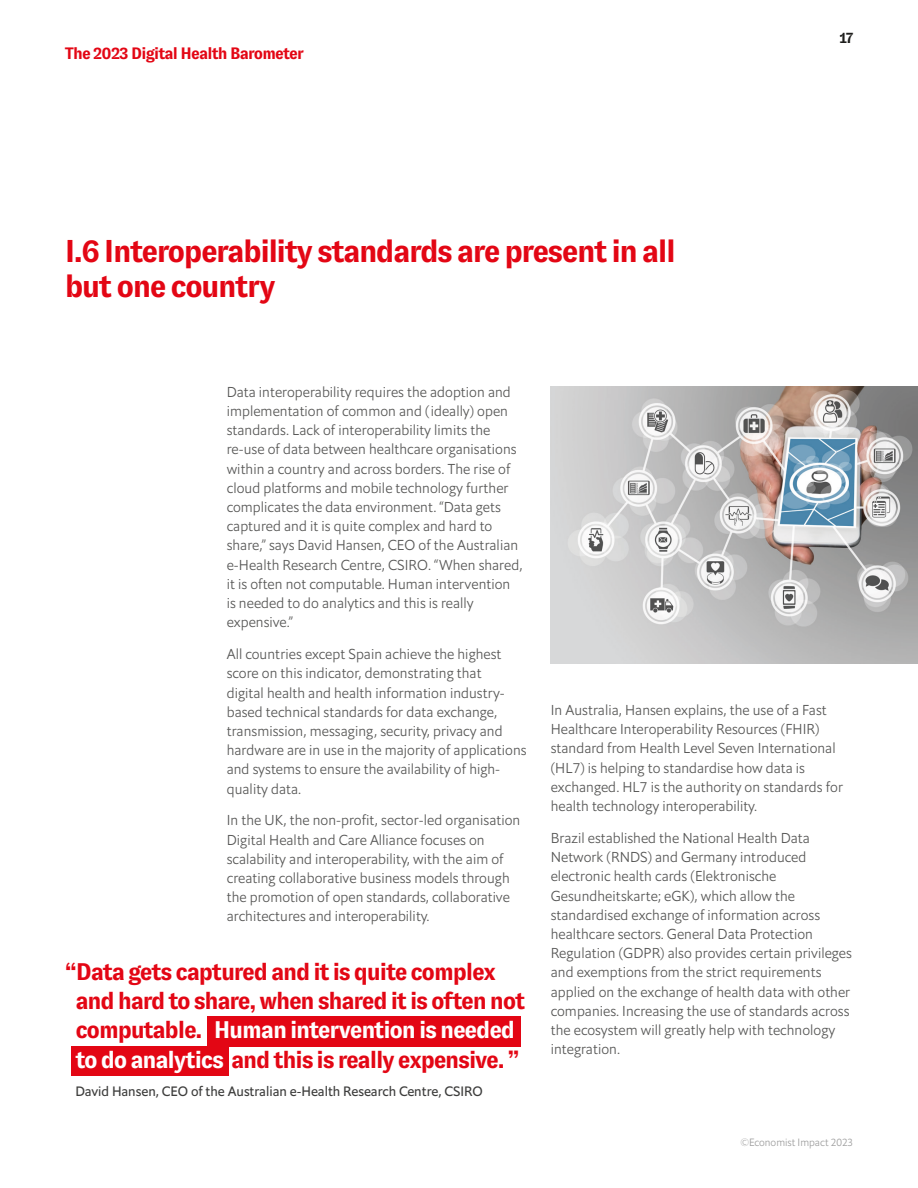
<style>
.page{position:relative;width:918px;height:1188px;background:#fff}
.page>*{position:absolute;margin:0;border:0;box-sizing:border-box;transform-origin:0 0}
._1__Header{font:700 31.5px/34.7px "GT Zirkon";letter-spacing:-.05em;color:#e30614}
._3__Quote{font:700 24px/29.2px "GT Zirkon";letter-spacing:-.05em;color:#e30614}
.t1{font:700 16.5px "GT Zirkon";letter-spacing:-.05em;color:#e30614}
.t2{font:700 15px "GT Zirkon";color:#1d1d1b}
._4__Body_text{font:14.25px/19.2px "Econ Sans Lig";letter-spacing:.005em;color:#575756}
._4__Quote_author{font:13.5px "Econ Sans Reg";color:#3d3d3c}
.t3{font:10.5px "Econ Sans Lig";color:#9d9d9d}
.s1{color:#fff}
</style>
<div class="page">
<div style="left:71px;top:1046px;width:157px;height:30px;background:#e30614"></div>
<div style="left:207px;top:1016px;width:314px;height:30px;background:#e30614"></div>
<img style="left:551px;top:386px;width:367px;height:278px">
<p class="t1" style="left:65px;top:44px;width:241px">The 2023 Digital Health Barometer</p>
<p class="_1__Header" style="left:65px;top:234px;width:613px">I.6 Interoperability standards are present in all but one country</p>
<p class="t2" style="left:839px;top:29px;width:15px">17</p>
<p class="_4__Body_text" style="left:227px;top:382px;width:297px">Data interoperability requires the adoption and implementation of common and (ideally) open standards. Lack of interoperability limits the re-use of data between healthcare organisations within a country and across borders. The rise of cloud platforms and mobile technology further complicates the data environment. “Data gets captured and it is quite complex and hard to share,” says David Hansen, CEO of the Australian e-Health Research Centre, CSIRO. “When shared, it is often not computable. Human intervention is needed to do analytics and this is really expensive.”</p>
<p class="_4__Body_text" style="left:227px;top:644px;width:301px">All countries except Spain achieve the highest score on this indicator, demonstrating that<br>digital health and health information industry&shy;based technical standards for data exchange, transmission, messaging, security, privacy and hardware are in use in the majority of applications and systems to ensure the availability of high&shy;quality data.</p>
<p class="_4__Body_text" style="left:227px;top:811px;width:295px">In the UK, the non-profit, sector-led organisation Digital Health and Care Alliance focuses on scalability and interoperability, with the aim of creating collaborative business models through the promotion of open standards, collaborative architectures and interoperability.</p>
<p class="_3__Quote" style="left:75px;top:958px;width:452px;text-indent:-11px">“Data gets captured and it is quite complex and hard to share, when shared it is often not computable. <span class="s1">Human intervention is needed to do analytics</span> and this is really expensive. ”</p>
<p class="_4__Quote_author" style="left:75px;top:1082px;width:409px">David Hansen, CEO of the Australian e-Health Research Centre, CSIRO</p>
<p class="_4__Body_text" style="left:551px;top:700px;width:294px">In Australia, Hansen explains, the use of a Fast Healthcare Interoperability Resources (FHIR) standard from Health Level Seven International (HL7) is helping to standardise how data is exchanged. HL7 is the authority on standards for health technology interoperability.</p>
<p class="_4__Body_text" style="left:551px;top:828px;width:303px">Brazil established the National Health Data Network (RNDS) and Germany introduced electronic health cards (Elektronische Gesundheitskarte; eGK), which allow the standardised exchange of information across healthcare sectors. General Data Protection Regulation (GDPR) also provides certain privileges and exemptions from the strict requirements applied on the exchange of health data with other companies. Increasing the use of standards across the ecosystem will greatly help with technology integration.</p>
<p class="t3" style="left:740px;top:1136px;width:114px">©Economist Impact 2023</p>
</div>
